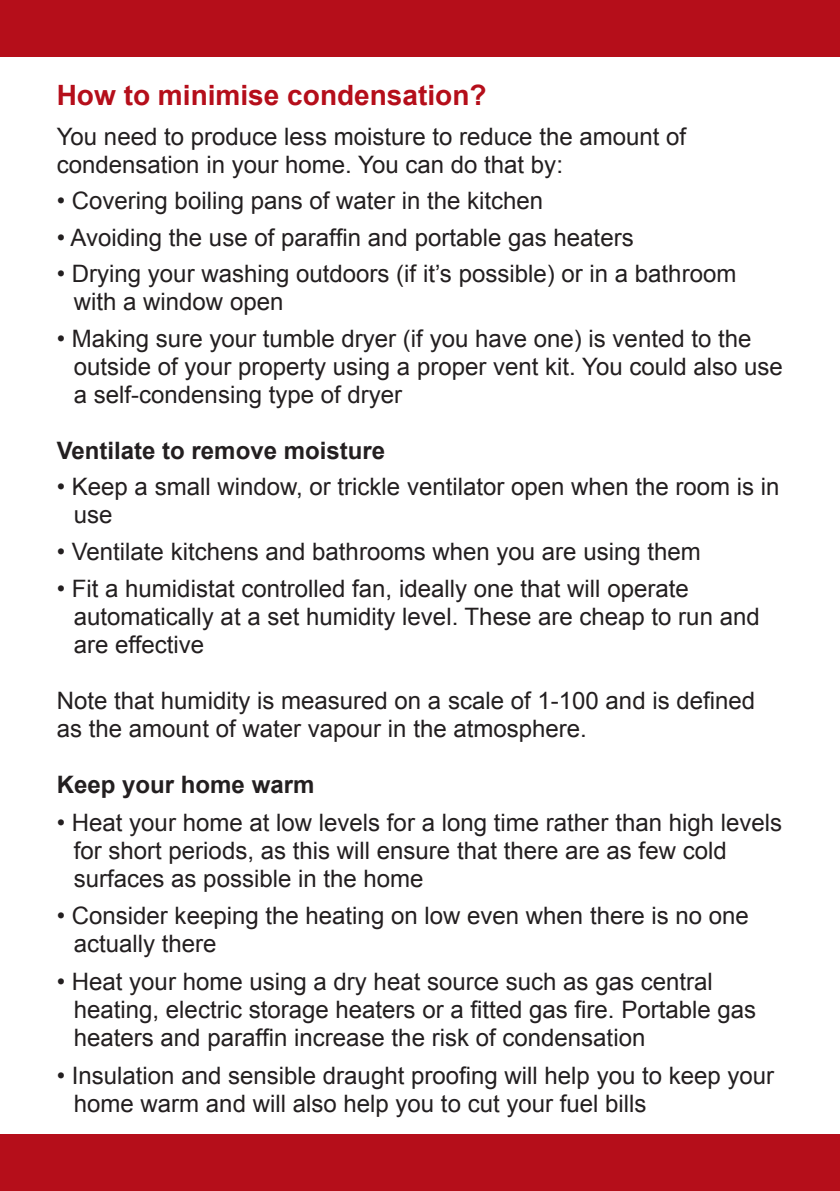
<style>
.page{position:relative;width:840px;height:1191px;background:#fff}
.page>*{position:absolute;margin:0;border:0;box-sizing:border-box;transform-origin:0 0}
.t1{font:700 28px "Arial";color:#b50e1a}
.t2{font:24px/28px "Arial";color:#231f20}
.t3{font:700 24px "Arial";color:#231f20}
</style>
<div class="page">
<div style="left:0;top:0;width:839px;height:57px;background:#b50e1a"></div>
<div style="left:0;top:1134px;width:839px;height:57px;background:#b50e1a"></div>
<p class="t1" style="left:57px;top:77px;width:431px">How to minimise condensation?</p>
<p class="t2" style="left:57px;top:123px;width:630px">You need to produce less moisture to reduce the amount of condensation in your home. You can do that by:</p>
<p class="t2" style="left:57px;top:187px;width:487px">• Covering boiling pans of water in the kitchen</p>
<p class="t2" style="left:57px;top:224px;width:578px">• Avoiding the use of paraffin and portable gas heaters</p>
<p class="t2" style="left:74px;top:260px;width:663px;text-indent:-17px">• Drying your washing outdoors (if it’s possible) or in a bathroom with a window open</p>
<p class="t2" style="left:74px;top:325px;width:710px;text-indent:-17px">• Making sure your tumble dryer (if you have one) is vented to the outside of your property using a proper vent kit. You could also use a self-condensing type of dryer</p>
<p class="t3" style="left:57px;top:435px;width:330px">Ventilate to remove moisture</p>
<p class="t2" style="left:74px;top:473px;width:707px;text-indent:-17px">• Keep a small window, or trickle ventilator open when the room is in use</p>
<p class="t2" style="left:57px;top:538px;width:645px">• Ventilate kitchens and bathrooms when you are using them</p>
<p class="t2" style="left:74px;top:574px;width:687px;text-indent:-17px">• Fit a humidistat controlled fan, ideally one that will operate automatically at a set humidity level. These are cheap to run and are effective</p>
<p class="t2" style="left:57px;top:686px;width:699px">Note that humidity is measured on a scale of 1-100 and is defined as the amount of water vapour in the atmosphere.</p>
<p class="t3" style="left:57px;top:768px;width:259px">Keep your home warm</p>
<p class="t2" style="left:74px;top:808px;width:709px;text-indent:-17px">• Heat your home at low levels for a long time rather than high levels for short periods, as this will ensure that there are as few cold surfaces as possible in the home</p>
<p class="t2" style="left:74px;top:902px;width:676px;text-indent:-17px">• Consider keeping the heating on low even when there is no one actually there</p>
<p class="t2" style="left:74px;top:968px;width:683px;text-indent:-17px">• Heat your home using a dry heat source such as gas central heating, electric storage heaters or a fitted gas fire. Portable gas heaters and paraffin increase the risk of condensation</p>
<p class="t2" style="left:74px;top:1062px;width:701px;text-indent:-17px">• Insulation and sensible draught proofing will help you to keep your home warm and will also help you to cut your fuel bills</p>
</div>
